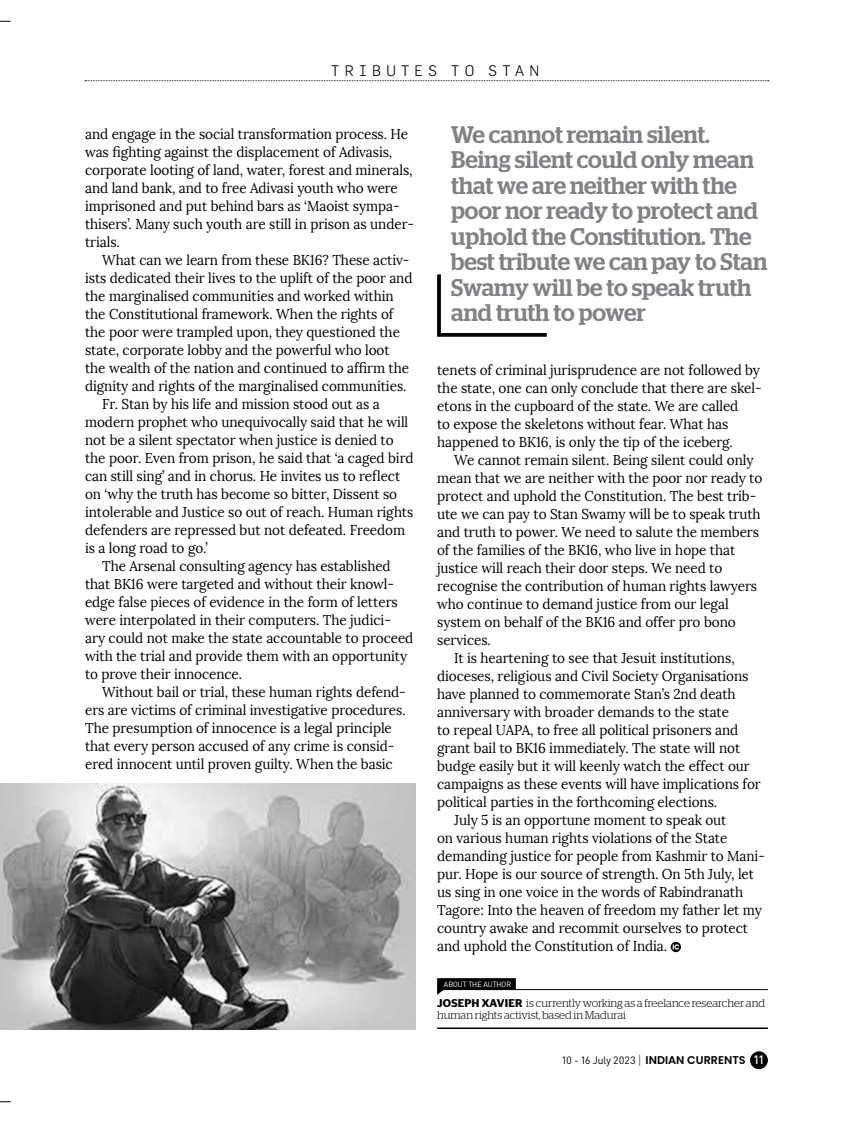
<style>
.page{position:relative;width:853px;height:1123px;background:#fff}
.page>*{position:absolute;margin:0;border:0;box-sizing:border-box;transform-origin:0 0}
.t1{font:500 24px/25.5px "Stag";color:#808285}
.t2{font:300 15px "Flama";letter-spacing:.35em;color:#000}
.t3{font:14.25px/18px "Lora";letter-spacing:-.005em;color:#000;scale:.95 1}
.t4{font:300 11.25px/12px "Stag";letter-spacing:-.005em;color:#000}
.t5{font:600 11.25px "Poppins";color:#000}
.t6{font:7.5px "Sapient Sans";color:#fff}
.s1{font-family:"Stag Sans";font-weight:600}
.s2{font-family:"Sapient Sans";font-weight:400;font-size:10.5px}
.s3{font-family:"Sapient Sans";font-weight:300;font-size:13.5px}
.s4{font-family:"Sapient Sans";font-weight:500;font-size:12px;color:#fff}
</style>
<div class="page">
<div style="left:750px;top:1051px;width:17px;height:18px;background:#000;border-radius:50%"></div>
<svg style="left:85px;top:80px;width:683px;height:1px"></svg>
<svg style="left:437px;top:274px;width:110px;height:63px"></svg>
<hr style="left:437px;top:989px;width:330px;height:1px;background:#000">
<hr style="left:437px;top:1027px;width:330px;height:2px;background:#000">
<svg style="left:437px;top:978px;width:79px;height:16px"></svg>
<img style="left:0;top:783px;width:416px;height:246px">
<svg style="left:670px;top:941px;width:11px;height:11px"></svg>
<svg style="left:672px;top:944px;width:7px;height:5px"></svg>
<p class="t2" style="left:331px;top:61px;width:210px">TRIBUTES TO ST AN</p>
<p class="t3" style="left:85px;top:125px;width:348px">and engage in the social transformation process. He was fighting against the displacement of Adivasis, corporate looting of land, water, forest and minerals, and land bank, and to free Adivasi youth who were imprisoned and put behind bars as ‘Maoist sympa&shy;thisers’. Many such youth are still in prison as under&shy;trials.</p>
<p class="t3" style="left:102px;top:251px;width:325px">What can we learn from these BK16? These activ-</p>
<p class="t3" style="left:85px;top:269px;width:346px">ists dedicated their lives to the uplift of the poor and</p>
<p class="t3" style="left:85px;top:287px;width:326px">the marginalised communities and worked within</p>
<p class="t3" style="left:85px;top:305px;width:326px">the Constitutional framework. When the rights of</p>
<p class="t3" style="left:85px;top:323px;width:333px">the poor were trampled upon, they questioned the</p>
<p class="t3" style="left:85px;top:341px;width:322px">state, corporate lobby and the powerful who loot</p>
<p class="t3" style="left:85px;top:359px;width:342px">the wealth of the nation and continued to affirm the</p>
<p class="t3" style="left:85px;top:377px;width:340px">dignity and rights of the marginalised communities.</p>
<p class="t3" style="left:102px;top:395px;width:294px">Fr. Stan by his life and mission stood out as a</p>
<p class="t3" style="left:85px;top:413px;width:342px">modern prophet who unequivocally said that he will</p>
<p class="t3" style="left:85px;top:431px;width:326px">not be a silent spectator when justice is denied to</p>
<p class="t3" style="left:85px;top:449px;width:347px">the poor. Even from prison, he said that ‘a caged bird</p>
<p class="t3" style="left:85px;top:467px;width:333px">can still sing’ and in chorus. He invites us to reflect</p>
<p class="t3" style="left:85px;top:485px;width:330px">on ‘why the truth has become so bitter, Dissent so</p>
<p class="t3" style="left:85px;top:503px;width:347px">intolerable and Justice so out of reach. Human rights</p>
<p class="t3" style="left:85px;top:521px;width:338px">defenders are repressed but not defeated. Freedom</p>
<p class="t3" style="left:85px;top:539px;width:131px">is a long road to go.’</p>
<p class="t3" style="left:102px;top:557px;width:305px">The Arsenal consulting agency has established</p>
<p class="t3" style="left:85px;top:575px;width:327px">that BK16 were targeted and without their knowl-</p>
<p class="t3" style="left:85px;top:593px;width:330px">edge false pieces of evidence in the form of letters</p>
<p class="t3" style="left:85px;top:611px;width:323px">were interpolated in their computers. The judici-</p>
<p class="t3" style="left:85px;top:629px;width:347px">ary could not make the state accountable to proceed</p>
<p class="t3" style="left:85px;top:647px;width:340px">with the trial and provide them with an opportunity</p>
<p class="t3" style="left:85px;top:665px;width:167px">to prove their innocence.</p>
<p class="t3" style="left:102px;top:683px;width:321px">Without bail or trial, these human rights defend-</p>
<p class="t3" style="left:85px;top:701px;width:339px">ers are victims of criminal investigative procedures.</p>
<p class="t3" style="left:85px;top:719px;width:324px">The presumption of innocence is a legal principle</p>
<p class="t3" style="left:85px;top:737px;width:327px">that every person accused of any crime is consid-</p>
<p class="t3" style="left:85px;top:755px;width:325px">ered innocent until proven guilty. When the basic</p>
<h1 class="t1" style="left:451px;top:121px;width:318px">We cannot remain silent.<br>Being silent could only mean that we are neither with the poor nor ready to protect and uphold the Constitution. The best tribute we can pay to Stan<br>Swamy will be to speak truth and truth to power</h1>
<p class="t3" style="left:437px;top:361px;width:343px">tenets of criminal jurisprudence are not followed by the state, one can only conclude that there are skel&shy;etons in the cupboard of the state. We are called<br>to expose the skeletons without fear. What has happened to BK16, is only the tip of the iceberg.</p>
<p class="t3" style="left:454px;top:451px;width:317px">We cannot remain silent. Being silent could only</p>
<p class="t3" style="left:437px;top:469px;width:344px">mean that we are neither with the poor nor ready to</p>
<p class="t3" style="left:437px;top:487px;width:337px">protect and uphold the Constitution. The best trib-</p>
<p class="t3" style="left:437px;top:505px;width:342px">ute we can pay to Stan Swamy will be to speak truth</p>
<p class="t3" style="left:437px;top:523px;width:340px">and truth to power. We need to salute the members</p>
<p class="t3" style="left:437px;top:541px;width:315px">of the families of the BK16, who live in hope that</p>
<p class="t3" style="left:437px;top:559px;width:302px">justice will reach their door steps. We need to</p>
<p class="t3" style="left:437px;top:577px;width:338px">recognise the contribution of human rights lawyers</p>
<p class="t3" style="left:437px;top:595px;width:308px">who continue to demand justice from our legal</p>
<p class="t3" style="left:437px;top:613px;width:316px">system on behalf of the BK16 and offer pro bono</p>
<p class="t3" style="left:437px;top:631px;width:58px">services.</p>
<p class="t3" style="left:454px;top:649px;width:297px">It is heartening to see that Jesuit institutions,</p>
<p class="t3" style="left:437px;top:667px;width:329px">dioceses, religious and Civil Society Organisations</p>
<p class="t3" style="left:437px;top:685px;width:316px">have planned to commemorate Stan’s 2nd death</p>
<p class="t3" style="left:437px;top:703px;width:309px">anniversary with broader demands to the state</p>
<p class="t3" style="left:437px;top:721px;width:318px">to repeal UAPA, to free all political prisoners and</p>
<p class="t3" style="left:437px;top:739px;width:320px">grant bail to BK16 immediately. The state will not</p>
<p class="t3" style="left:437px;top:757px;width:330px">budge easily but it will keenly watch the effect our</p>
<p class="t3" style="left:437px;top:775px;width:342px">campaigns as these events will have implications for</p>
<p class="t3" style="left:437px;top:793px;width:296px">political parties in the forthcoming elections.</p>
<p class="t3" style="left:454px;top:811px;width:288px">July 5 is an opportune moment to speak out</p>
<p class="t3" style="left:437px;top:829px;width:307px">on various human rights violations of the State</p>
<p class="t3" style="left:437px;top:847px;width:346px">demanding justice for people from Kashmir to Mani-</p>
<p class="t3" style="left:437px;top:865px;width:335px">pur. Hope is our source of strength. On 5th July, let</p>
<p class="t3" style="left:437px;top:883px;width:324px">us sing in one voice in the words of Rabindranath</p>
<p class="t3" style="left:437px;top:901px;width:343px">Tagore: Into the heaven of freedom my father let my</p>
<p class="t3" style="left:437px;top:919px;width:329px">country awake and recommit ourselves to protect</p>
<p class="t3" style="left:437px;top:937px;width:244px">and uphold the Constitution of India.</p>
<p class="t6" style="left:444px;top:979px;width:69px">ABOUT THE AUTHOR</p>
<p class="t4" style="left:437px;top:996px;width:329px"><span class="s1">JOSEPH XAVIER</span> is currently working as a freelance researcher and human rights activist, based in Madurai</p>
<p class="t5" style="left:562px;top:1053px;width:203px"><span class="s2">10 - 16 JULY 2023</span> <span class="s3">|</span> INDIAN CURRENTS <span class="s4">11</span></p>
</div>
